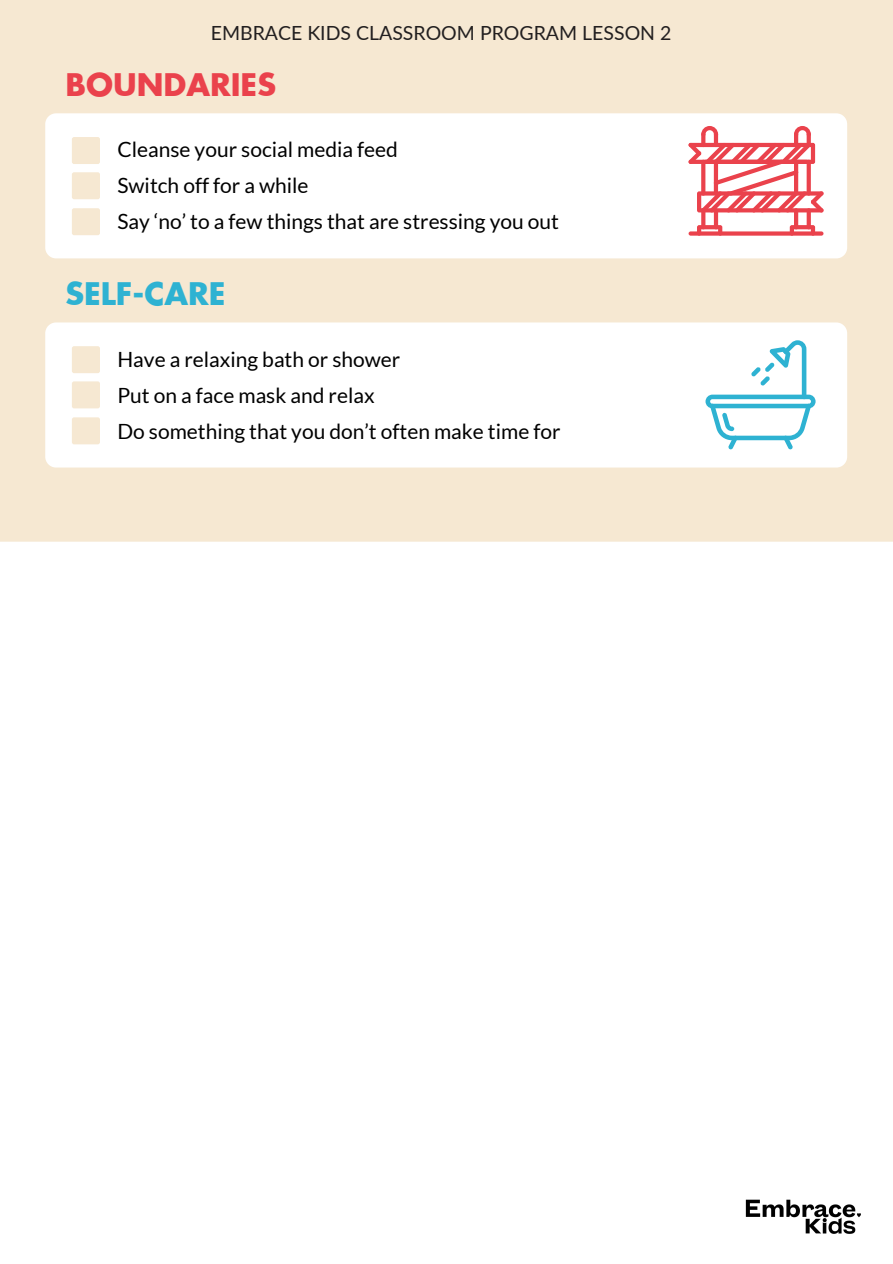
<style>
.page{position:relative;width:893px;height:1264px;background:#fff}
.page>*{position:absolute;margin:0;border:0;box-sizing:border-box;transform-origin:0 0}
.t1{font:700 30.45px "Futura";color:#ea424c}
.t2{font:700 30.45px "Futura";color:#2eb2d2}
.t3{font:21px/36px "Lato";color:#000}
.t4{font:19.5px "Lato";color:#221f20}
</style>
<div class="page">
<div style="left:0;top:0;width:892px;height:1262px;background:#f6e8d2"></div>
<div style="left:45px;top:113px;width:802px;height:145px;background:#fff"></div>
<div style="left:72px;top:137px;width:28px;height:27px;background:#f6e8d2;border-radius:2px"></div>
<div style="left:72px;top:172px;width:28px;height:27px;background:#f6e8d2;border-radius:2px"></div>
<div style="left:72px;top:208px;width:28px;height:27px;background:#f6e8d2;border-radius:2px"></div>
<div style="left:45px;top:322px;width:802px;height:145px;background:#fff"></div>
<div style="left:72px;top:346px;width:28px;height:27px;background:#f6e8d2;border-radius:2px"></div>
<div style="left:72px;top:381px;width:28px;height:27px;background:#f6e8d2;border-radius:2px"></div>
<div style="left:72px;top:417px;width:28px;height:27px;background:#f6e8d2;border-radius:2px"></div>
<svg style="left:697px;top:225px;width:25px;height:6px"></svg>
<svg style="left:701px;top:126px;width:17px;height:10px"></svg>
<svg style="left:789px;top:225px;width:26px;height:6px"></svg>
<svg style="left:701px;top:208px;width:4px;height:21px"></svg>
<div style="left:713px;top:208px;width:5px;height:21px;background:#ea424c;border-radius:2px"></div>
<hr style="left:794px;top:208px;width:4px;height:21px;background:#ea424c;border-radius:2px">
<svg style="left:806px;top:208px;width:4px;height:21px"></svg>
<svg style="left:794px;top:126px;width:16px;height:10px"></svg>
<svg style="left:701px;top:132px;width:4px;height:15px"></svg>
<div style="left:713px;top:132px;width:5px;height:15px;background:#ea424c;border-radius:2px"></div>
<hr style="left:794px;top:132px;width:4px;height:15px;background:#ea424c;border-radius:2px">
<svg style="left:806px;top:132px;width:4px;height:15px"></svg>
<svg style="left:688px;top:143px;width:135px;height:69px;background:#f4a3a8"></svg>
<div style="left:688px;top:231px;width:135px;height:5px;background:#ea424c;border-radius:2px"></div>
<svg style="left:705px;top:340px;width:110px;height:109px;background:#d4eff5"></svg>
<div style="left:0;top:541px;width:892px;height:721px;background:#fff"></div>
<img style="left:741px;top:1196px;width:123px;height:40px">
<p class="t4" style="left:211px;top:20px;width:462px">EMBRACE KIDS CLASSROOM PROGRAM LESSON 2</p>
<h1 class="t1" style="left:65px;top:72px;width:212px">BOUNDARIES</h1>
<p class="t3" style="left:117px;top:131px;width:443px">Cleanse your social media feed<br>Switch off for a while<br>Say ‘no’ to a few things that are stressing you out</p>
<h1 class="t2" style="left:65px;top:281px;width:162px">SELF-CARE</h1>
<p class="t3" style="left:117px;top:340px;width:444px">Have a relaxing bath or shower<br>Put on a face mask and relax<br>Do something that you don’t often make time for</p>
</div>
